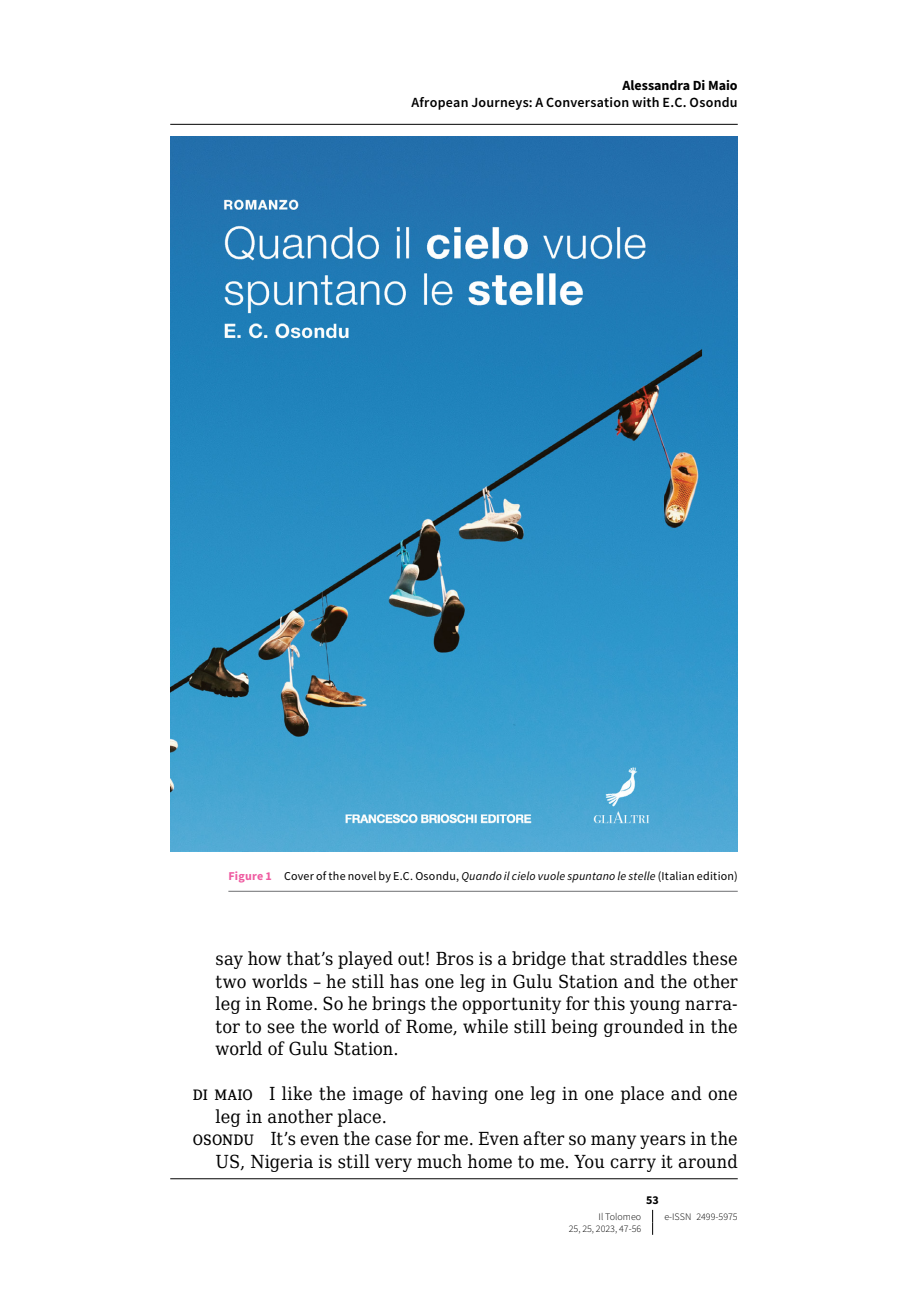
<style>
.page{position:relative;width:908px;height:1304px;background:#fff}
.page>*{position:absolute;margin:0;border:0;box-sizing:border-box;transform-origin:0 0}
.t1{font:18px/22.4px "DejaVu Serif Condensed";letter-spacing:.005em;color:#000;text-align:justify}
.t2{font:600 14px "Source Sans Pro";letter-spacing:.02em;color:#000}
.t3{font:700 14px "Source Sans Pro";color:#000}
.t4{font:12px "Source Sans Pro";letter-spacing:.02em;color:#000}
.t5{font:700 12px "Source Sans Pro";color:#000}
.t6{font:300 10px "Source Sans Pro";color:#000}
.s1{font-weight:700;color:#ef5ba1}
.s2{font-style:italic}
.s3{font-family:"ECF Serif Condensed SC"}
</style>
<div class="page">
<svg style="left:652px;top:1210px;width:1px;height:25px"></svg>
<img style="left:170px;top:136px;width:567px;height:716px">
<hr style="left:228px;top:891px;width:509px;height:1px;background:#6d6e71">
<hr style="left:170px;top:124px;width:567px;height:1px;background:#000">
<hr style="left:170px;top:1178px;width:567px;height:1px;background:#000">
<p class="t3" style="left:622px;top:76px;width:117px">Alessandra Di Maio</p>
<p class="t2" style="left:411px;top:94px;width:327px">Afropean Journeys: A Conversation with E.C. Osondu</p>
<p class="t4" style="left:228px;top:868px;width:510px"><span class="s1">Figure 1</span> Cover of the novel by E.C. Osondu, <span class="s2">Quando il cielo vuole spuntano le stelle</span> (Italian edition)</p>
<p class="t1" style="left:215px;top:947px;width:523px">say how that’s played out! Bros is a bridge that straddles these two worlds – he still has one leg in Gulu Station and the other leg in Rome. So he brings the opportunity for this young narra&shy;tor to see the world of Rome, while still being grounded in the world of Gulu Station.</p>
<p class="t1" style="left:193px;top:1082px;width:546px"><span class="s3">DI MAIO</span> I like the image of having one leg in one place and one</p>
<p class="t1" style="left:215px;top:1105px;width:173px">leg in another place.</p>
<p class="t1" style="left:193px;top:1127px;width:546px"><span class="s3">OSONDU</span> It’s even the case for me. Even after so many years in the</p>
<p class="t1" style="left:215px;top:1150px;width:523px">US, Nigeria is still very much home to me. You carry it around</p>
<p class="t5" style="left:646px;top:1192px;width:14px">53</p>
<p class="t6" style="left:598px;top:1210px;width:44px">Il Tolomeo</p>
<p class="t6" style="left:664px;top:1210px;width:75px">e-ISSN 2499‑5975</p>
<p class="t6" style="left:568px;top:1223px;width:74px">25, 25, 2023, 47-56</p>
</div>
